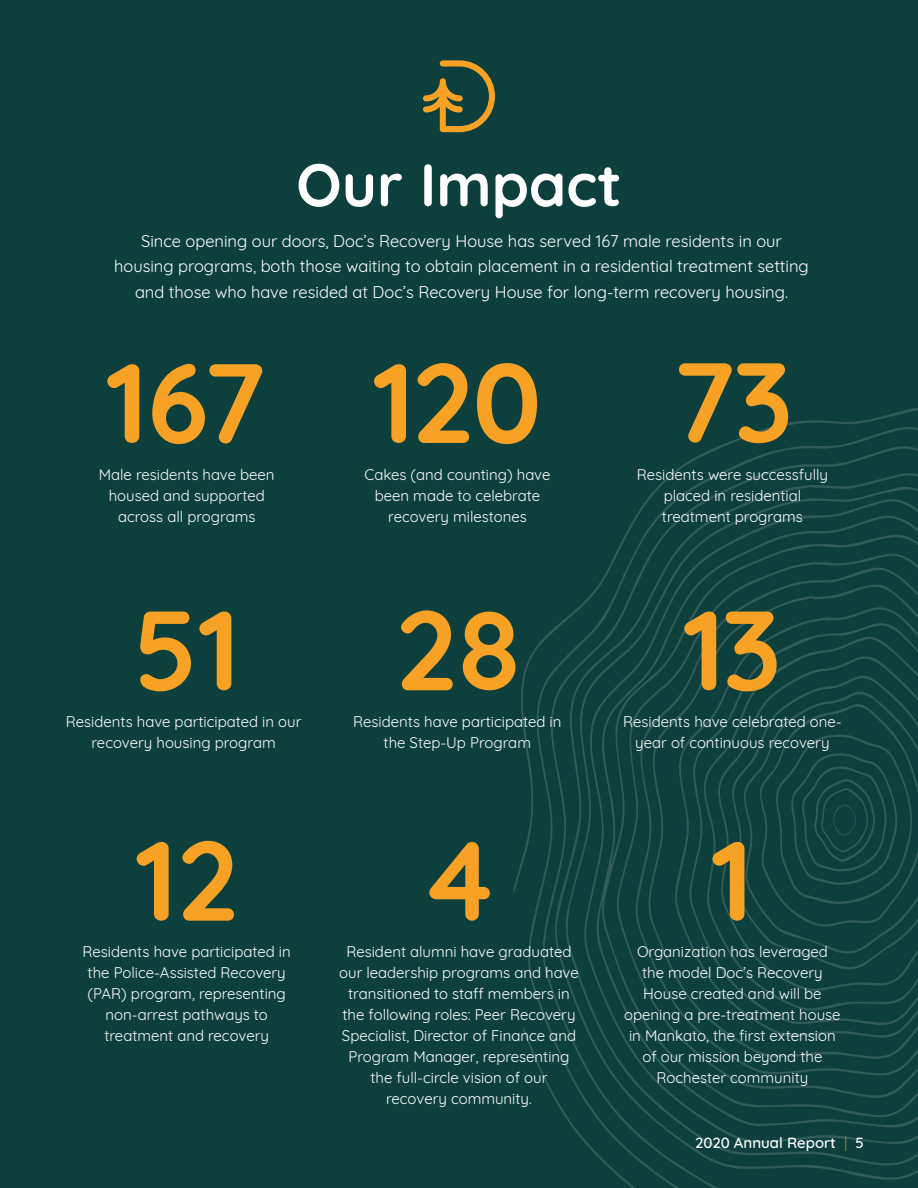
<style>
.page{position:relative;width:918px;height:1188px;background:#0d403d}
.page>*{position:absolute;margin:0;border:0;box-sizing:border-box;transform-origin:0 0}
.t1{font:700 112.5px "Quicksand";color:#f7a125}
.t2{font:700 60px "Quicksand";color:#fff}
.t3{font:16.5px/25.5px "Quicksand";color:#fff;text-align:center}
.t4{font:15px/21px "Quicksand";color:#fff;text-align:center}
.t5{font:500 15px "Quicksand";color:#fff}
.s1{font-weight:300;color:#f7a124}
</style>
<div class="page">
<svg style="left:542px;top:444px;width:376px;height:744px"></svg>
<svg style="left:554px;top:472px;width:364px;height:708px"></svg>
<svg style="left:565px;top:484px;width:353px;height:682px"></svg>
<svg style="left:583px;top:497px;width:335px;height:648px"></svg>
<svg style="left:596px;top:513px;width:322px;height:615px"></svg>
<svg style="left:616px;top:552px;width:302px;height:547px"></svg>
<svg style="left:634px;top:568px;width:284px;height:508px"></svg>
<svg style="left:647px;top:584px;width:271px;height:476px"></svg>
<svg style="left:674px;top:605px;width:244px;height:433px"></svg>
<svg style="left:689px;top:621px;width:229px;height:405px"></svg>
<svg style="left:704px;top:635px;width:214px;height:377px"></svg>
<svg style="left:716px;top:655px;width:202px;height:338px"></svg>
<svg style="left:731px;top:674px;width:187px;height:297px"></svg>
<svg style="left:743px;top:690px;width:175px;height:266px"></svg>
<svg style="left:759px;top:703px;width:159px;height:226px"></svg>
<svg style="left:423px;top:60px;width:72px;height:72px"></svg>
<p class="t2" style="left:296px;top:135px;width:327px">Our Impact</p>
<p class="t3" style="left:114px;top:226px;width:696px">Since opening our doors, Doc’s Recovery House has served 167 male residents in our housing programs, both those waiting to obtain placement in a residential treatment setting and those who have resided at Doc’s Recovery House for long-term recovery housing.</p>
<p class="t1" style="left:107px;top:310px;width:161px">167</p>
<p class="t4" style="left:99px;top:463px;width:177px">Male residents have been housed and supported across all programs</p>
<p class="t1" style="left:134px;top:557px;width:108px">51</p>
<p class="t4" style="left:66px;top:710px;width:237px">Residents have participated in our recovery housing program</p>
<p class="t1" style="left:136px;top:788px;width:103px">12</p>
<p class="t4" style="left:83px;top:939px;width:210px">Residents have participated in the Police-Assisted Recovery (PAR) program, representing non-arrest pathways to treatment and recovery</p>
<p class="t1" style="left:374px;top:310px;width:170px">120</p>
<p class="t4" style="left:365px;top:463px;width:187px">Cakes (and counting) have been made to celebrate recovery milestones</p>
<p class="t1" style="left:396px;top:557px;width:128px">28</p>
<p class="t4" style="left:353px;top:710px;width:210px">Residents have participated in the Step-Up Program</p>
<p class="t1" style="left:419px;top:788px;width:81px">4</p>
<p class="t4" style="left:339px;top:939px;width:241px">Resident alumni have graduated our leadership programs and have transitioned to staff members in the following roles: Peer Recovery<br>Specialist, Director of Finance and<br>Program Manager, representing the full-circle vision of our recovery community.</p>
<p class="t1" style="left:672px;top:309px;width:122px">73</p>
<p class="t4" style="left:637px;top:463px;width:193px">Residents were successfully placed in residential treatment programs</p>
<p class="t1" style="left:684px;top:557px;width:99px">13</p>
<p class="t4" style="left:623px;top:710px;width:220px">Residents have celebrated one&shy;year of continuous recovery</p>
<p class="t1" style="left:712px;top:788px;width:42px">1</p>
<p class="t4" style="left:624px;top:939px;width:218px">Organization has leveraged the model Doc’s Recovery<br>House created and will be opening a pre-treatment house in Mankato, the first extension of our mission beyond the<br>Rochester community</p>
<p class="t5" style="left:695px;top:1130px;width:170px">2020 Annual Report <span class="s1">|</span> 5</p>
</div>
